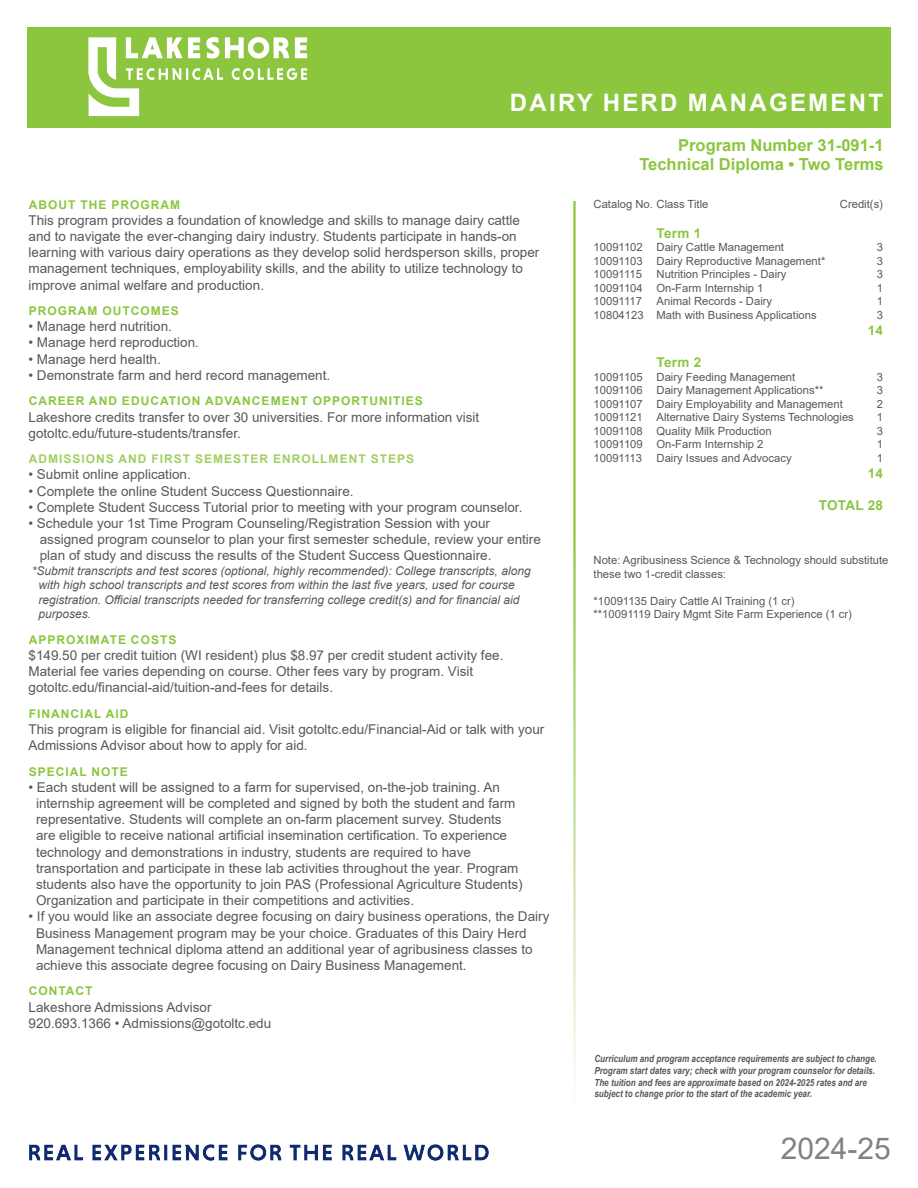
<style>
.page{position:relative;width:918px;height:1188px;background:#fff}
.page>*{position:absolute;margin:0;border:0;box-sizing:border-box;transform-origin:0 0}
.t1{font:30px "Arial";color:#808285}
.t2{font:700 24px "Arial";letter-spacing:.095em;color:#fff}
.t3{font:700 16.5px "Arial";color:#8bc63e}
.Bullet_List{font:13.5px/16.2px "Arial";color:#57585a}
.t4{font:700 13.5px "Arial";letter-spacing:.02em;color:#8bc63e}
.t5{font:italic 12px "Arial";color:#57585a}
.t6{font:700 12px "Arial";letter-spacing:.085em;color:#8bc63e}
.Bullet_List-2{font:700 12px "Arial";letter-spacing:.085em;color:#a2cf62}
.t7{font:11.25px/13.5px "Arial";color:#57585a}
.t8{font:italic 700 9.75px/11.7px "Arial";color:#57585a;scale:.83 1}
</style>
<div class="page">
<div style="left:27px;top:27px;width:864px;height:100px;background:#8bc63e"></div>
<svg style="left:88px;top:37px;width:219px;height:79px"></svg>
<img style="left:29px;top:1144px;width:460px;height:17px">
<p class="t2" style="left:510px;top:86px;width:375px">DAIRY HERD MANAGEMENT</p>
<p class="t3" style="left:678px;top:133px;width:207px">Program Number 31-091-1</p>
<p class="t3" style="left:639px;top:153px;width:246px">Technical Diploma • Two Terms</p>
<p class="t6" style="left:29px;top:196px;width:153px">ABOUT THE PROGRAM</p>
<p class="Bullet_List" style="left:28px;top:212px;width:512px">This program provides a foundation of knowledge and skills to manage dairy cattle and to navigate the ever-changing dairy industry. Students participate in hands-on learning with various dairy operations as they develop solid herdsperson skills, proper management techniques, employability skills, and the ability to utilize technology to improve animal welfare and production.</p>
<p class="t6" style="left:29px;top:302px;width:152px">PROGRAM OUTCOMES</p>
<p class="Bullet_List" style="left:28px;top:318px;width:145px">• Manage herd nutrition.</p>
<p class="Bullet_List" style="left:28px;top:335px;width:172px">• Manage herd reproduction.</p>
<p class="Bullet_List" style="left:28px;top:351px;width:134px">• Manage herd health.</p>
<p class="Bullet_List" style="left:28px;top:367px;width:303px">• Demonstrate farm and herd record management.</p>
<p class="t6" style="left:29px;top:393px;width:396px">CAREER AND EDUCATION ADVANCEMENT OPPORTUNITIES</p>
<p class="Bullet_List" style="left:28px;top:409px;width:452px">Lakeshore credits transfer to over 30 universities. For more information visit</p>
<p class="Bullet_List" style="left:28px;top:425px;width:214px">gotoltc.edu/future-students/transfer.</p>
<p class="Bullet_List-2" style="left:29px;top:451px;width:387px">ADMISSIONS AND FIRST SEMESTER ENROLLMENT STEPS</p>
<p class="Bullet_List" style="left:28px;top:467px;width:164px">• Submit online application.</p>
<p class="Bullet_List" style="left:28px;top:483px;width:327px">• Complete the online Student Success Questionnaire.</p>
<p class="Bullet_List" style="left:28px;top:499px;width:495px">• Complete Student Success Tutorial prior to meeting with your program counselor.</p>
<p class="Bullet_List" style="left:28px;top:515px;width:463px">• Schedule your 1st Time Program Counseling/Registration Session with your</p>
<p class="Bullet_List" style="left:40px;top:531px;width:503px">assigned program counselor to plan your first semester schedule, review your entire</p>
<p class="Bullet_List" style="left:40px;top:548px;width:453px">plan of study and discuss the results of the Student Success Questionnaire.</p>
<p class="t5" style="left:32px;top:563px;width:500px">*Submit transcripts and test scores (optional, highly recommended): College transcripts, along</p>
<p class="t5" style="left:39px;top:577px;width:478px">with high school transcripts and test scores from within the last five years, used for course</p>
<p class="t5" style="left:39px;top:592px;width:483px">registration. Official transcripts needed for transferring college credit(s) and for financial aid</p>
<p class="t5" style="left:39px;top:606px;width:54px">purposes.</p>
<p class="t6" style="left:29px;top:631px;width:149px">APPROXIMATE COSTS</p>
<p class="Bullet_List" style="left:28px;top:647px;width:476px">$149.50 per credit tuition (WI resident) plus $8.97 per credit student activity fee.<br>Material fee varies depending on course. Other fees vary by program. Visit</p>
<p class="Bullet_List" style="left:28px;top:679px;width:306px">gotoltc.edu/financial-aid/tuition-and-fees for details.</p>
<p class="t6" style="left:29px;top:705px;width:101px">FINANCIAL AID</p>
<p class="Bullet_List" style="left:28px;top:721px;width:517px">This program is eligible for financial aid. Visit gotoltc.edu/Financial-Aid or talk with your<br>Admissions Advisor about how to apply for aid.</p>
<p class="t6" style="left:29px;top:763px;width:101px">SPECIAL NOTE</p>
<p class="Bullet_List" style="left:28px;top:779px;width:473px">• Each student will be assigned to a farm for supervised, on-the-job training. An</p>
<p class="Bullet_List" style="left:36px;top:795px;width:481px">internship agreement will be completed and signed by both the student and farm</p>
<p class="Bullet_List" style="left:36px;top:811px;width:467px">representative. Students will complete an on-farm placement survey. Students</p>
<p class="Bullet_List" style="left:36px;top:827px;width:472px">are eligible to receive national artificial insemination certification. To experience</p>
<p class="Bullet_List" style="left:36px;top:844px;width:436px">technology and demonstrations in industry, students are required to have</p>
<p class="Bullet_List" style="left:36px;top:860px;width:484px">transportation and participate in these lab activities throughout the year. Program</p>
<p class="Bullet_List" style="left:36px;top:876px;width:488px">students also have the opportunity to join PAS (Professional Agriculture Students)</p>
<p class="Bullet_List" style="left:36px;top:892px;width:380px">Organization and participate in their competitions and activities.</p>
<p class="Bullet_List" style="left:28px;top:908px;width:522px">• If you would like an associate degree focusing on dairy business operations, the Dairy</p>
<p class="Bullet_List" style="left:36px;top:925px;width:492px">Business Management program may be your choice. Graduates of this Dairy Herd</p>
<p class="Bullet_List" style="left:36px;top:941px;width:498px">Management technical diploma attend an additional year of agribusiness classes to</p>
<p class="Bullet_List" style="left:36px;top:957px;width:432px">achieve this associate degree focusing on Dairy Business Management.</p>
<p class="t6" style="left:29px;top:983px;width:65px">CONTACT</p>
<p class="Bullet_List" style="left:28px;top:999px;width:185px">Lakeshore Admissions Advisor</p>
<p class="Bullet_List" style="left:28px;top:1015px;width:244px">920.693.1366 • Admissions@gotoltc.edu</p>
<p class="t7" style="left:594px;top:197px;width:116px">Catalog No. Class Title</p>
<p class="t7" style="left:840px;top:197px;width:45px">Credit(s)</p>
<p class="t4" style="left:657px;top:223px;width:46px">Term 1</p>
<p class="t7" style="left:594px;top:240px;width:192px">10091102 Dairy Cattle Management</p>
<p class="t7" style="left:877px;top:240px;width:8px">3</p>
<p class="t7" style="left:594px;top:254px;width:233px">10091103 Dairy Reproductive Management*</p>
<p class="t7" style="left:877px;top:254px;width:8px">3</p>
<p class="t7" style="left:594px;top:267px;width:50px">10091115</p>
<p class="t7" style="left:657px;top:267px;width:132px">Nutrition Principles - Dairy</p>
<p class="t7" style="left:877px;top:267px;width:8px">3</p>
<p class="t7" style="left:594px;top:281px;width:171px">10091104 On-Farm Internship 1</p>
<p class="t7" style="left:877px;top:281px;width:8px">1</p>
<p class="t7" style="left:594px;top:294px;width:50px">10091117</p>
<p class="t7" style="left:657px;top:294px;width:117px">Animal Records - Dairy</p>
<p class="t7" style="left:877px;top:294px;width:8px">1</p>
<p class="t7" style="left:594px;top:308px;width:225px">10804123 Math with Business Applications</p>
<p class="t7" style="left:877px;top:308px;width:8px">3</p>
<p class="t4" style="left:868px;top:321px;width:17px">14</p>
<p class="t4" style="left:657px;top:353px;width:46px">Term 2</p>
<p class="t7" style="left:594px;top:370px;width:203px">10091105 Dairy Feeding Management</p>
<p class="t7" style="left:877px;top:370px;width:8px">3</p>
<p class="t7" style="left:594px;top:384px;width:231px">10091106 Dairy Management Applications**</p>
<p class="t7" style="left:877px;top:384px;width:8px">3</p>
<p class="t7" style="left:594px;top:397px;width:251px">10091107 Dairy Employability and Management</p>
<p class="t7" style="left:877px;top:397px;width:8px">2</p>
<p class="t7" style="left:594px;top:411px;width:262px">10091121 Alternative Dairy Systems Technologies</p>
<p class="t7" style="left:877px;top:411px;width:8px">1</p>
<p class="t7" style="left:594px;top:424px;width:180px">10091108 Quality Milk Production</p>
<p class="t7" style="left:877px;top:424px;width:8px">3</p>
<p class="t7" style="left:594px;top:438px;width:171px">10091109 On-Farm Internship 2</p>
<p class="t7" style="left:877px;top:438px;width:8px">1</p>
<p class="t7" style="left:594px;top:451px;width:50px">10091113</p>
<p class="t7" style="left:657px;top:451px;width:137px">Dairy Issues and Advocacy</p>
<p class="t7" style="left:877px;top:451px;width:8px">1</p>
<p class="t4" style="left:868px;top:464px;width:17px">14</p>
<p class="t4" style="left:819px;top:496px;width:66px">TOTAL 28</p>
<p class="t7" style="left:594px;top:554px;width:296px">Note: Agribusiness Science &amp; Technology should substitute these two 1-credit classes:</p>
<p class="t7" style="left:594px;top:594px;width:203px">*10091135 Dairy Cattle AI Training (1 cr)</p>
<p class="t7" style="left:594px;top:608px;width:260px">**10091119 Dairy Mgmt Site Farm Experience (1 cr)</p>
<p class="t8" style="left:594px;top:1053px;width:342px">Curriculum and program acceptance requirements are subject to change.<br>Program start dates vary; check with your program counselor for details.<br>The tuition and fees are approximate based on 2024-2025 rates and are subject to change prior to the start of the academic year.</p>
<h1 class="t1" style="left:781px;top:1128px;width:112px">2024-25</h1>
</div>
